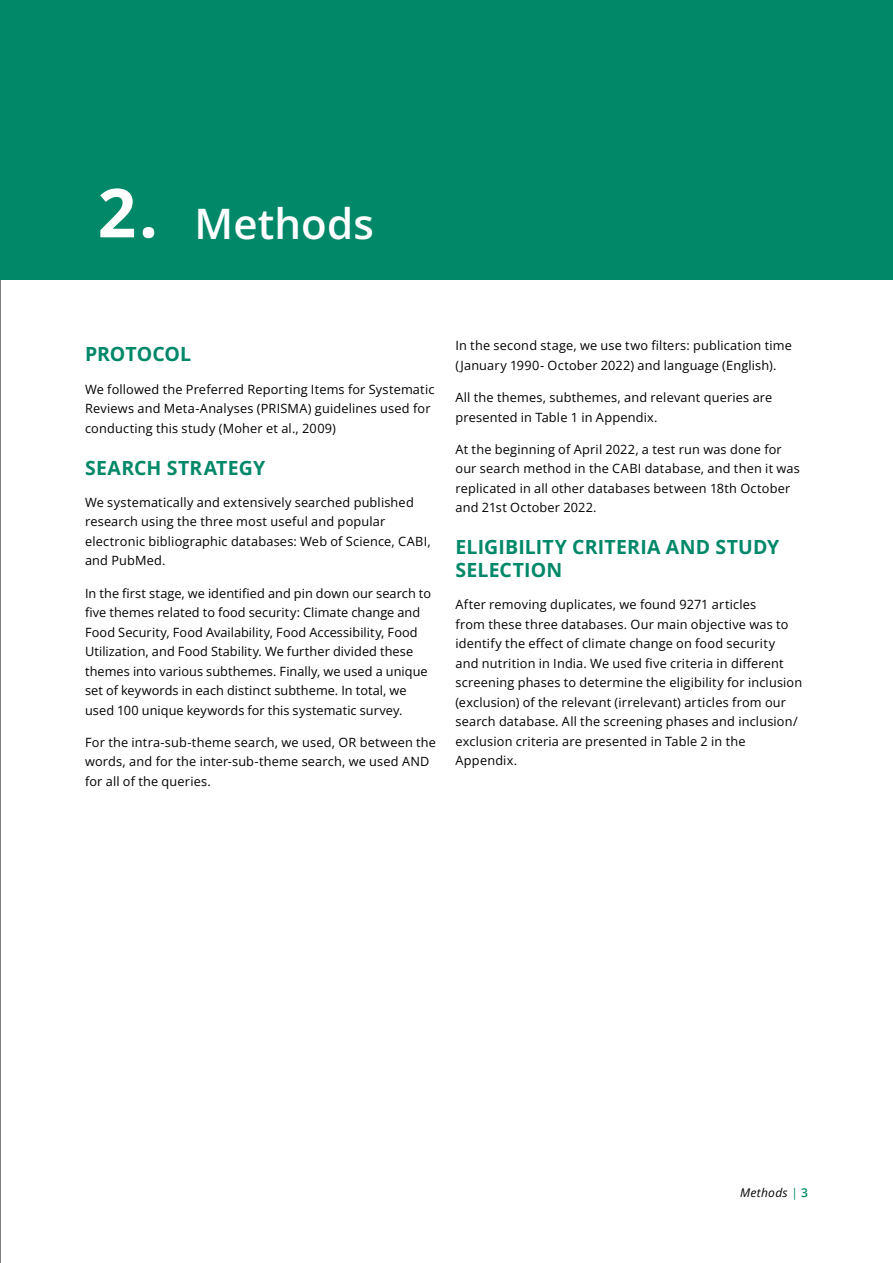
<style>
.page{position:relative;width:893px;height:1263px;background:#fff}
.page>*{position:absolute;margin:0;border:0;box-sizing:border-box;transform-origin:0 0}
.t1{font:600 42px "Open Sans";color:#fff}
.t2{font:700 19.5px "Open Sans";letter-spacing:.005em;color:#008868}
.t3{font:12.75px/19.5px "Open Sans";letter-spacing:.015em;color:#000}
.t4{font:italic 12px "Open Sans";letter-spacing:.025em;color:#000}
.s1{font-weight:700;font-size:67.5px}
.s2{color:#008868}
.s3{font-weight:600;font-style:normal;color:#008868}
</style>
<div class="page">
<hr style="left:0;top:0;width:1px;height:1263px;background:#000">
<div style="left:0;top:0;width:893px;height:279px;background:#008868"></div>
<img style="left:0;top:279px;width:1px;height:805px">
<h1 class="t1" style="left:98px;top:195px;width:278px"><span class="s1">2.</span> Methods</h1>
<h1 class="t1" style="left:109px;top:195px;width:343px"><span class="s1">1</span> Introduction</h1>
<h2 class="t2" style="left:85px;top:341px;width:108px">PROTOCOL</h2>
<p class="t3" style="left:85px;top:379px;width:351px">We followed the Preferred Reporting Items for Systematic<br>Reviews and Meta-Analyses (PRISMA) guidelines used for conducting this study (Moher et al., 2009)</p>
<h2 class="t2" style="left:85px;top:454px;width:37px">SEARC</h2>
<h2 class="t2" style="left:147px;top:454px;width:45px">H STRAT</h2>
<h2 class="t2" style="left:228px;top:454px;width:39px">EGY</h2>
<p class="t3" style="left:85px;top:492px;width:347px">We systematically and extensively searched published research using the three most useful and popular electronic bibliographic databases: Web of Science, CABI, and PubMed.</p>
<p class="t3" style="left:85px;top:583px;width:347px">In the first stage, we identified and pin down our search to five themes related to food security: Climate change and Food Security, Food Availability, Food Accessibility, Food Utilization, and Food Stability. We further divided these themes into various subthemes. Finally, we used a unique set of keywords in each distinct subtheme. In total, we used 100 unique keywords for this systematic survey.</p>
<p class="t3" style="left:85px;top:732px;width:353px">For the intra-sub-theme search, we used, OR between the words, and for the inter-sub-theme search, we used AND for all of the queries.</p>
<p class="t3" style="left:455px;top:336px;width:338px">In the second stage, we use two filters: publication time (January 1990- October 2022) and language (English).</p>
<p class="t3" style="left:455px;top:387px;width:318px">All the themes, subthemes, and relevant queries are presented in Table 1 in Appendix.</p>
<p class="t3" style="left:455px;top:439px;width:346px">At the beginning of April 2022, a test run was done for our search method in the CABI database, and then it was replicated in all other databases between 18th October and 21st October 2022.</p>
<h2 class="t2" style="left:455px;top:534px;width:184px">ELIGIBILITY CRITERIA</h2>
<h2 class="t2" style="left:666px;top:534px;width:16px">AND</h2>
<h2 class="t2" style="left:715px;top:534px;width:65px">STUDY</h2>
<h2 class="t2" style="left:455px;top:556px;width:105px">SELECTION</h2>
<p class="t3" style="left:455px;top:594px;width:348px">After removing duplicates, we found 9271 articles<br>from these three databases. Our main objective was to identify the effect of climate change on food security<br>and nutrition in India. We used five criteria in different screening phases to determine the eligibility for inclusion (exclusion) of the relevant (irrelevant) articles from our search database. All the screening phases and inclusion/ exclusion criteria are presented in Table 2 in the Appendix.</p>
<p class="t4" style="left:740px;top:1184px;width:69px">Methods <span class="s2">|</span> <span class="s3">3</span></p>
</div>
